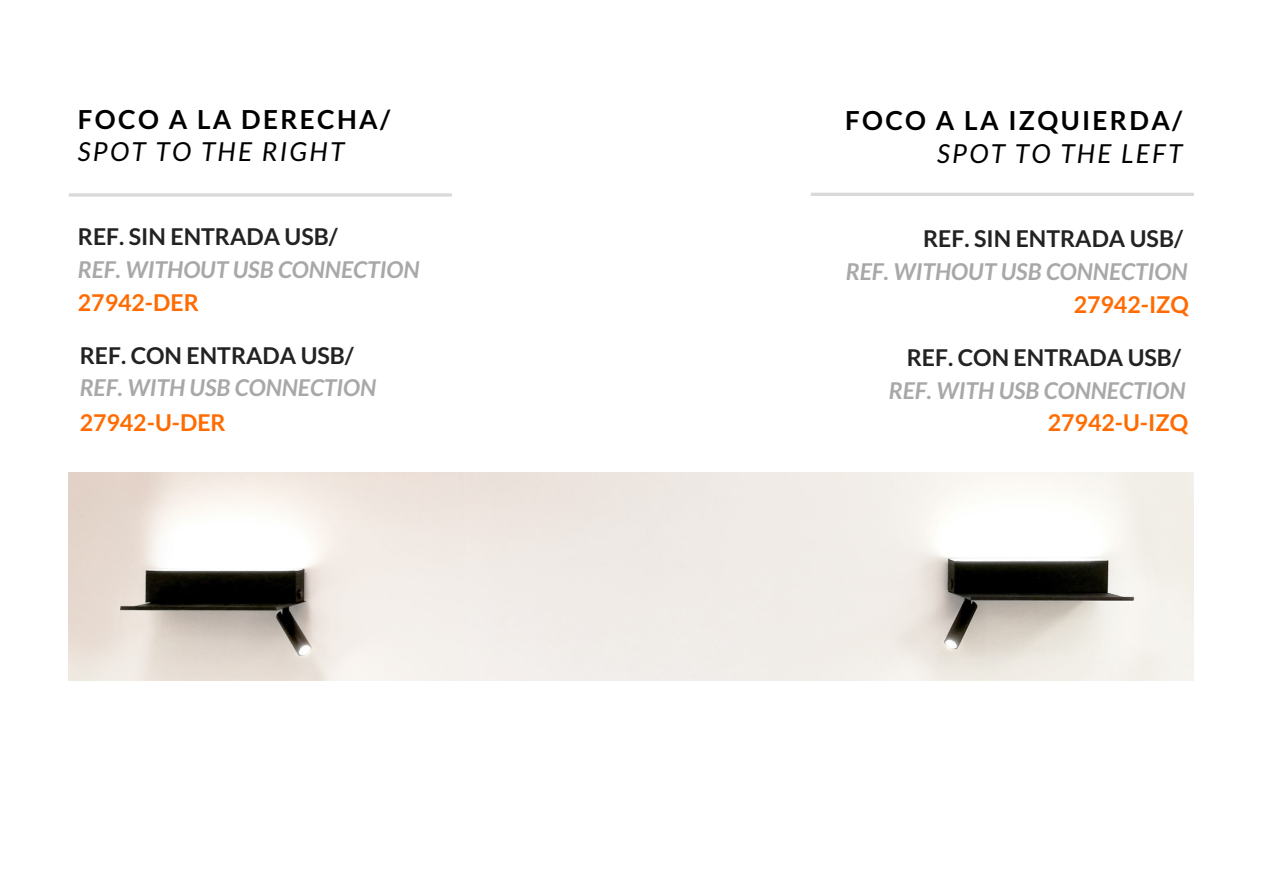
<style>
.page{position:relative;width:1263px;height:894px;background:#fff}
.page>*{position:absolute;margin:0;border:0;box-sizing:border-box;transform-origin:0 0}
.t1{font:700 26.1px "Lato";letter-spacing:.09em;color:#000}
.t2{font:italic 26.1px "Lato";letter-spacing:.09em;color:#000}
.t3{font:italic 700 23.1px "Lato";color:#a8a8a8}
.t4{font:700 23.1px "Lato";color:#222}
.t5{font:700 23.1px "Lato";color:#ff6b00}
</style>
<div class="page">
<svg style="left:69px;top:193px;width:383px;height:3px"></svg>
<img style="left:69px;top:472px;width:1125px;height:208px">
<svg style="left:811px;top:193px;width:383px;height:3px"></svg>
<p class="t1" style="left:78px;top:103px;width:314px">FOCO A LA DERECHA/</p>
<p class="t2" style="left:78px;top:136px;width:268px">SPOT TO THE RIGHT</p>
<p class="t4" style="left:78px;top:222px;width:261px">REF. SIN ENTRADA USB/</p>
<p class="t3" style="left:78px;top:255px;width:343px">REF. WITHOUT USB CONNECTION</p>
<p class="t5" style="left:78px;top:288px;width:122px">27942-DER</p>
<p class="t4" style="left:80px;top:341px;width:276px">REF. CON ENTRADA USB/</p>
<p class="t3" style="left:80px;top:373px;width:298px">REF. WITH USB CONNECTION</p>
<p class="t5" style="left:80px;top:408px;width:148px">27942-U-DER</p>
<p class="t1" style="left:845px;top:104px;width:339px">FOCO A LA IZQUIERDA/</p>
<p class="t2" style="left:937px;top:137px;width:247px">SPOT TO THE LEFT</p>
<p class="t4" style="left:923px;top:224px;width:261px">REF. SIN ENTRADA USB/</p>
<p class="t3" style="left:846px;top:257px;width:343px">REF. WITHOUT USB CONNECTION</p>
<p class="t5" style="left:1074px;top:290px;width:117px">27942-IZQ</p>
<p class="t4" style="left:907px;top:343px;width:276px">REF. CON ENTRADA USB/</p>
<p class="t3" style="left:889px;top:375px;width:298px">REF. WITH USB CONNECTION</p>
<p class="t5" style="left:1048px;top:408px;width:142px">27942-U-IZQ</p>
</div>
